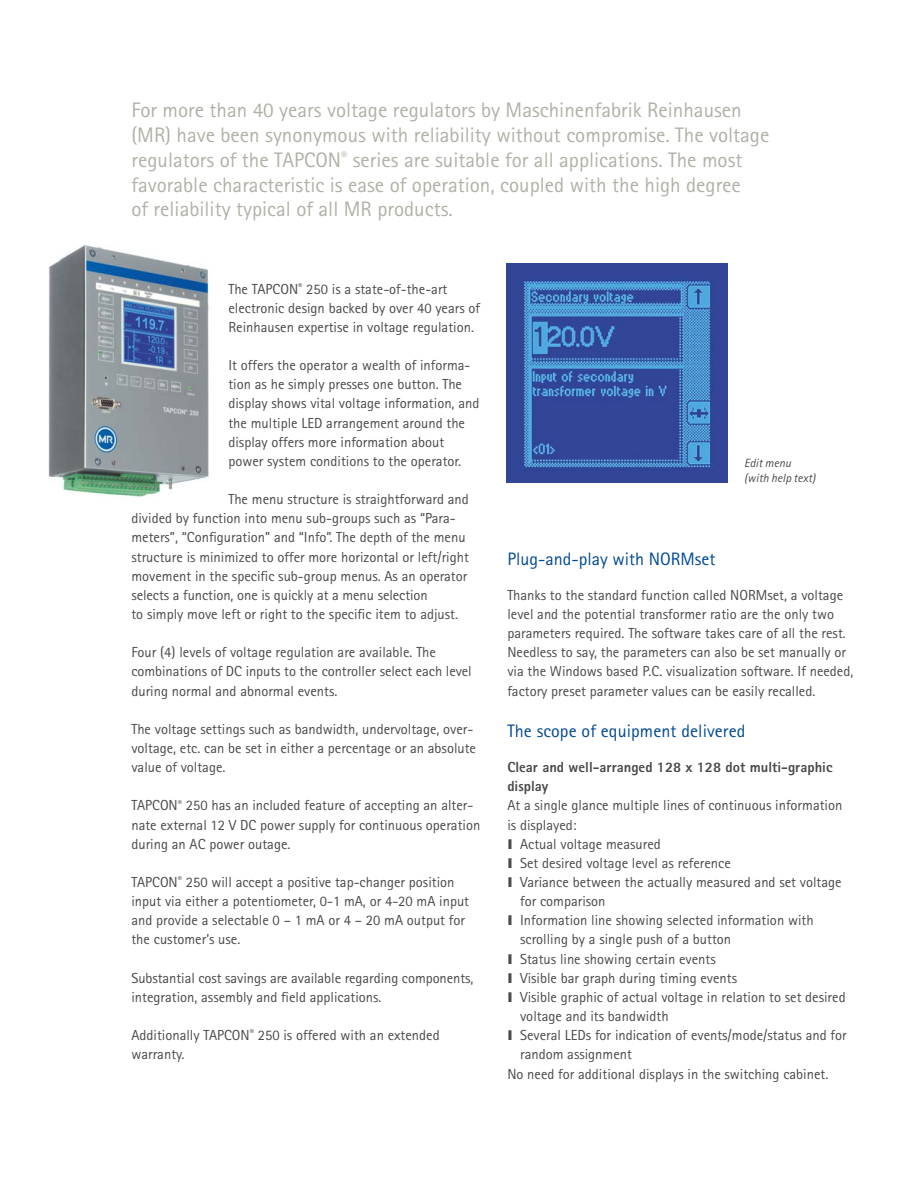
<style>
.page{position:relative;width:919px;height:1187px;background:#fff}
.page>*{position:absolute;margin:0;border:0;box-sizing:border-box;transform-origin:0 0}
.t1{font:21px/24.8px "Rotis Sans Serif";color:#b1b1a7}
.t2{font:18px "Rotis Sans Serif";letter-spacing:.005em;color:#004993}
.t3{font:14.55px/19.2px "Rotis Sans Serif";color:#494948}
.t4{font:800 14.55px/19.2px "Rotis Sans Serif";color:#494948}
.t5{font:italic 12px/15px "Rotis Sans Serif Pro Cyr";color:#494948}
.s1{font-family:"Arial";font-weight:900;font-size:13.5px}
</style>
<div class="page">
<img style="left:48px;top:245px;width:161px;height:252px">
<img style="left:506px;top:264px;width:221px;height:218px">
<p class="t1" style="left:131px;top:98px;width:639px">For more than 40 years voltage regulators by Maschinenfabrik Reinhausen (MR) have been synonymous with reliability without compromise. The voltage regulators of the TAPCON<sup>®</sup> series are suitable for all applications. The most favorable characteristic is ease of operation, coupled with the high degree<br>of reliability typical of all MR products.</p>
<p class="t3" style="left:228px;top:279px;width:253px">The TAPCON<sup>®</sup> 250 is a state-of-the-art electronic design backed by over 40 years of<br>Reinhausen expertise in voltage regulation.</p>
<p class="t3" style="left:228px;top:355px;width:252px">It offers the operator a wealth of informa&shy;tion as he simply presses one button. The display shows vital voltage information, and the multiple LED arrangement around the display offers more information about power system conditions to the operator.</p>
<p class="t3" style="left:131px;top:489px;width:339px;text-indent:97px">The menu structure is straightforward and divided by function into menu sub-groups such as “Para&shy;meters”, “Configuration” and “Info”. The depth of the menu structure is minimized to offer more horizontal or left/right movement in the specific sub-group menus. As an operator selects a function, one is quickly at a menu selection<br>to simply move left or right to the specific item to adjust.</p>
<p class="t3" style="left:131px;top:642px;width:342px">Four (4) levels of voltage regulation are available. The combinations of DC inputs to the controller select each level during normal and abnormal events.</p>
<p class="t3" style="left:131px;top:719px;width:346px">The voltage settings such as bandwidth, undervoltage, over&shy;voltage, etc. can be set in either a percentage or an absolute value of voltage.</p>
<p class="t3" style="left:131px;top:795px;width:350px">TAPCON<sup>®</sup> 250 has an included feature of accepting an alter&shy;nate external 12 V DC power supply for continuous operation during an AC power outage.</p>
<p class="t3" style="left:131px;top:872px;width:339px">TAPCON<sup>®</sup> 250 will accept a positive tap-changer position input via either a potentiometer, 0-1 mA, or 4-20 mA input and provide a selectable 0 – 1 mA or 4 – 20 mA output for the customer’s use.</p>
<p class="t3" style="left:131px;top:968px;width:343px">Substantial cost savings are available regarding components, integration, assembly and field applications.</p>
<p class="t3" style="left:131px;top:1025px;width:310px">Additionally TAPCON<sup>®</sup> 250 is offered with an extended warranty.</p>
<p class="t5" style="left:744px;top:455px;width:73px">Edit menu (with help text)</p>
<p class="t2" style="left:507px;top:548px;width:209px">Plug-and-play with NORMset</p>
<p class="t3" style="left:507px;top:585px;width:347px">Thanks to the standard function called NORMset, a voltage level and the potential transformer ratio are the only two parameters required. The software takes care of all the rest.<br>Needless to say, the parameters can also be set manually or via the Windows based P.C. visualization software. If needed, factory preset parameter values can be easily recalled.</p>
<p class="t2" style="left:507px;top:720px;width:239px">The scope of equipment delivered</p>
<p class="t4" style="left:507px;top:757px;width:326px">Clear and well-arranged 128 x 128 dot multi-graphic display</p>
<p class="t3" style="left:507px;top:795px;width:336px">At a single glance multiple lines of continuous information</p>
<p class="t3" style="left:507px;top:815px;width:71px">is displayed:</p>
<p class="t3" style="left:507px;top:834px;width:155px"><span class="s1">I</span> Actual voltage measured</p>
<p class="t3" style="left:507px;top:853px;width:225px"><span class="s1">I</span> Set desired voltage level as reference</p>
<p class="t3" style="left:507px;top:872px;width:336px"><span class="s1">I</span> Variance between the actually measured and set voltage</p>
<p class="t3" style="left:520px;top:891px;width:87px">for comparison</p>
<p class="t3" style="left:507px;top:910px;width:308px"><span class="s1">I</span> Information line showing selected information with</p>
<p class="t3" style="left:520px;top:929px;width:212px">scrolling by a single push of a button</p>
<p class="t3" style="left:507px;top:948px;width:210px"><span class="s1">I</span> Status line showing certain events</p>
<p class="t3" style="left:507px;top:968px;width:231px"><span class="s1">I</span> Visible bar graph during timing events</p>
<p class="t3" style="left:507px;top:987px;width:340px"><span class="s1">I</span> Visible graphic of actual voltage in relation to set desired</p>
<p class="t3" style="left:520px;top:1006px;width:150px">voltage and its bandwidth</p>
<p class="t3" style="left:507px;top:1025px;width:341px"><span class="s1">I</span> Several LEDs for indication of events/mode/status and for</p>
<p class="t3" style="left:520px;top:1044px;width:113px">random assignment</p>
<p class="t3" style="left:507px;top:1063px;width:322px">No need for additional displays in the switching cabinet.</p>
</div>
